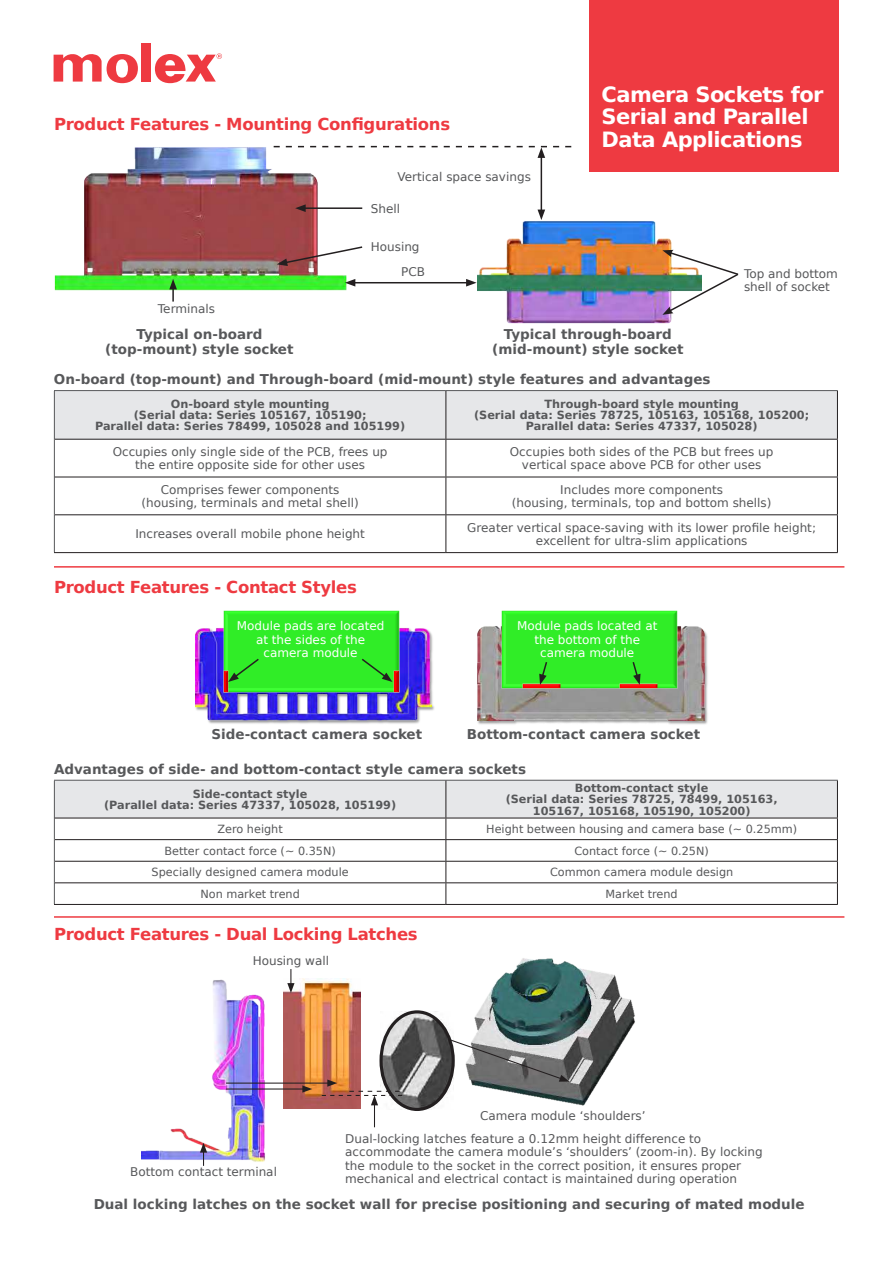
<style>
.page{position:relative;width:893px;height:1263px;background:#fff}
.page>*{position:absolute;margin:0;border:0;box-sizing:border-box;transform-origin:0 0}
.t1{font:700 21px/22.5px "Bitstream Vera Sans";letter-spacing:-.025em;color:#fff}
.t2{font:700 16.5px "Bitstream Vera Sans";letter-spacing:-.02em;color:#ee3a41}
.t3{font:700 13.5px/15px "Bitstream Vera Sans";color:#57585a;text-align:center}
.t4{font:12px/13.5px "Bitstream Vera Sans";color:#57585a;text-align:center}
.t5{font:12px/13.5px "Bitstream Vera Sans";color:#fff;text-align:center}
.t6{font:700 11.25px/11.2px "Bitstream Vera Sans";color:#57585a;text-align:center}
.t7{font:11.25px "Bitstream Vera Sans";color:#57585a}
</style>
<div class="page">
<div style="left:141px;top:43px;width:10px;height:39px;background:#ee3a41"></div>
<svg style="left:54px;top:54px;width:84px;height:29px"></svg>
<svg style="left:155px;top:53px;width:67px;height:30px"></svg>
<img style="left:54px;top:145px;width:304px;height:146px">
<img style="left:477px;top:221px;width:197px;height:103px">
<hr style="left:353px;top:282px;width:115px;height:1px;background:#231f20">
<svg style="left:345px;top:279px;width:10px;height:8px"></svg>
<svg style="left:466px;top:279px;width:11px;height:8px"></svg>
<svg style="left:169px;top:279px;width:8px;height:23px"></svg>
<svg style="left:277px;top:245px;width:86px;height:21px"></svg>
<hr style="left:303px;top:207px;width:59px;height:2px;background:#231f20">
<svg style="left:295px;top:204px;width:11px;height:8px"></svg>
<hr style="left:541px;top:156px;width:1px;height:56px;background:#231f20">
<svg style="left:537px;top:210px;width:8px;height:10px"></svg>
<svg style="left:274px;top:146px;width:297px;height:12px"></svg>
<svg style="left:662px;top:250px;width:77px;height:65px"></svg>
<div style="left:55px;top:391px;width:782px;height:48px;background:#e6e7e9"></div>
<hr style="left:54px;top:390px;width:392px;height:1px;background:#57585a">
<hr style="left:54px;top:391px;width:1px;height:48px;background:#57585a">
<hr style="left:446px;top:390px;width:392px;height:1px;background:#57585a">
<hr style="left:54px;top:439px;width:1px;height:38px;background:#57585a">
<hr style="left:54px;top:477px;width:1px;height:38px;background:#57585a">
<hr style="left:54px;top:515px;width:1px;height:37px;background:#57585a">
<hr style="left:446px;top:391px;width:1px;height:48px;background:#231f20">
<hr style="left:837px;top:391px;width:1px;height:48px;background:#231f20">
<hr style="left:55px;top:439px;width:391px;height:1px;background:#231f20">
<hr style="left:446px;top:439px;width:392px;height:1px;background:#231f20">
<hr style="left:446px;top:440px;width:1px;height:37px;background:#231f20">
<hr style="left:837px;top:440px;width:1px;height:37px;background:#231f20">
<hr style="left:55px;top:477px;width:391px;height:1px;background:#231f20">
<hr style="left:446px;top:477px;width:392px;height:1px;background:#231f20">
<hr style="left:446px;top:477px;width:1px;height:37px;background:#231f20">
<hr style="left:837px;top:477px;width:1px;height:37px;background:#231f20">
<hr style="left:55px;top:514px;width:391px;height:1px;background:#231f20">
<hr style="left:446px;top:514px;width:392px;height:1px;background:#231f20">
<hr style="left:446px;top:515px;width:1px;height:37px;background:#231f20">
<hr style="left:837px;top:515px;width:1px;height:37px;background:#231f20">
<hr style="left:54px;top:552px;width:392px;height:1px;background:#231f20">
<hr style="left:446px;top:552px;width:392px;height:1px;background:#231f20">
<svg style="left:54px;top:780px;width:784px;height:124px"></svg>
<hr style="left:54px;top:904px;width:392px;height:1px;background:#231f20">
<hr style="left:446px;top:904px;width:392px;height:1px;background:#231f20">
<img style="left:383px;top:1014px;width:69px;height:96px">
<img style="left:142px;top:979px;width:142px;height:183px">
<img style="left:284px;top:979px;width:77px;height:130px">
<img style="left:471px;top:958px;width:164px;height:148px">
<svg style="left:200px;top:1143px;width:7px;height:23px"></svg>
<svg style="left:287px;top:969px;width:7px;height:24px"></svg>
<svg style="left:449px;top:1039px;width:120px;height:43px;background:#919393"></svg>
<hr style="left:226px;top:1082px;width:104px;height:1px;background:#231f20">
<svg style="left:322px;top:1079px;width:80px;height:48px"></svg>
<hr style="left:226px;top:1088px;width:79px;height:1px;background:#231f20">
<svg style="left:302px;top:1085px;width:10px;height:7px"></svg>
<div style="left:379px;top:1010px;width:76px;height:101px;border:3px solid #231f20;border-radius:50%"></div>
<hr style="left:54px;top:566px;width:790px;height:2px;background:#ee3a41">
<hr style="left:54px;top:916px;width:790px;height:2px;background:#ee3a41">
<div style="left:589px;top:0;width:250px;height:171px;background:#ee3a41"></div>
<img style="left:195px;top:625px;width:239px;height:99px">
<img style="left:196px;top:627px;width:235px;height:94px">
<img style="left:223px;top:611px;width:176px;height:81px">
<img style="left:394px;top:671px;width:5px;height:21px">
<img style="left:223px;top:671px;width:6px;height:21px">
<img style="left:477px;top:620px;width:231px;height:105px">
<img style="left:477px;top:622px;width:231px;height:99px">
<img style="left:502px;top:611px;width:176px;height:78px">
<img style="left:620px;top:684px;width:37px;height:5px">
<img style="left:522px;top:684px;width:38px;height:5px">
<svg style="left:228px;top:657px;width:32px;height:25px"></svg>
<svg style="left:360px;top:657px;width:32px;height:25px"></svg>
<svg style="left:539px;top:660px;width:9px;height:25px"></svg>
<svg style="left:631px;top:660px;width:9px;height:25px"></svg>
<h2 class="t2" style="left:54px;top:114px;width:398px">Product Features - Mounting Configurations</h2>
<p class="t4" style="left:398px;top:170px;width:135px">Vertical space savings</p>
<p class="t4" style="left:371px;top:203px;width:31px">Shell</p>
<p class="t4" style="left:371px;top:241px;width:50px">Housing</p>
<p class="t4" style="left:158px;top:303px;width:58px">Terminals</p>
<p class="t4" style="left:401px;top:266px;width:25px">PCB</p>
<h1 class="t1" style="left:602px;top:85px;width:224px">Camera Sockets for<br>Serial and Parallel<br>Data Applications</h1>
<p class="t4" style="left:744px;top:268px;width:95px;text-align:left">Top and bottom shell of socket</p>
<p class="t3" style="left:105px;top:328px;width:190px">Typical on-board (top-mount) style socket</p>
<p class="t3" style="left:492px;top:328px;width:193px">Typical through-board (mid-mount) style socket</p>
<p class="t3" style="left:54px;top:373px;width:658px">On-board (top-mount) and Through-board (mid-mount) style features and advantages</p>
<p class="t6" style="left:95px;top:399px;width:312px">On-board style mounting<br>(Serial data: Series 105167, 105190;<br>Parallel data: Series 78499, 105028 and 105199)</p>
<p class="t6" style="left:474px;top:399px;width:337px">Through-board style mounting<br>(Serial data: Series 78725, 105163, 105168, 105200;<br>Parallel data: Series 47337, 105028)</p>
<p class="t4" style="left:113px;top:446px;width:276px">Occupies only single side of the PCB, frees up the entire opposite side for other uses</p>
<p class="t4" style="left:510px;top:446px;width:265px">Occupies both sides of the PCB but frees up vertical space above PCB for other uses</p>
<p class="t4" style="left:142px;top:484px;width:219px">Comprises fewer components (housing, terminals and metal shell)</p>
<p class="t4" style="left:512px;top:484px;width:261px">Includes more components<br>(housing, terminals, top and bottom shells)</p>
<p class="t4" style="left:135px;top:527px;width:231px">Increases overall mobile phone height</p>
<p class="t4" style="left:467px;top:521px;width:350px">Greater vertical space-saving with its lower profile height; excellent for ultra-slim applications</p>
<h2 class="t2" style="left:54px;top:580px;width:304px">Product Features - Contact Styles</h2>
<p class="t5" style="left:237px;top:620px;width:149px">Module pads are located at the sides of the camera module</p>
<p class="t5" style="left:517px;top:620px;width:142px">Module pads located at the bottom of the camera module</p>
<p class="t3" style="left:211px;top:728px;width:212px">Side-contact camera socket</p>
<p class="t3" style="left:467px;top:728px;width:235px">Bottom-contact camera socket</p>
<p class="t3" style="left:54px;top:763px;width:474px">Advantages of side- and bottom-contact style camera sockets</p>
<p class="t6" style="left:104px;top:789px;width:293px">Side-contact style<br>(Parallel data: Series 47337, 105028, 105199)</p>
<p class="t6" style="left:506px;top:783px;width:273px">Bottom-contact style<br>(Serial data: Series 78725, 78499, 105163,<br>105167, 105168, 105190, 105200)</p>
<p class="t7" style="left:217px;top:824px;width:67px">Zero height</p>
<p class="t7" style="left:486px;top:824px;width:312px">Height between housing and camera base (~ 0.25mm)</p>
<p class="t7" style="left:164px;top:846px;width:173px">Better contact force (~ 0.35N)</p>
<p class="t7" style="left:574px;top:846px;width:136px">Contact force (~ 0.25N)</p>
<p class="t7" style="left:152px;top:868px;width:199px">Specially designed camera module</p>
<p class="t7" style="left:550px;top:868px;width:185px">Common camera module design</p>
<p class="t7" style="left:200px;top:889px;width:101px">Non market trend</p>
<p class="t7" style="left:606px;top:889px;width:74px">Market trend</p>
<h2 class="t2" style="left:54px;top:928px;width:365px">Product Features - Dual Locking Latches</h2>
<p class="t4" style="left:253px;top:955px;width:78px">Housing wall</p>
<p class="t4" style="left:130px;top:1166px;width:148px">Bottom contact terminal</p>
<p class="t4" style="left:480px;top:1110px;width:167px">Camera module ‘shoulders’</p>
<p class="t4" style="left:345px;top:1133px;width:419px;text-align:left">Dual-locking latches feature a 0.12mm height difference to accommodate the camera module’s ‘shoulders’ (zoom-in). By locking the module to the socket in the correct position, it ensures proper mechanical and electrical contact is maintained during operation</p>
<p class="t3" style="left:94px;top:1198px;width:712px">Dual locking latches on the socket wall for precise positioning and securing of mated module</p>
</div>
